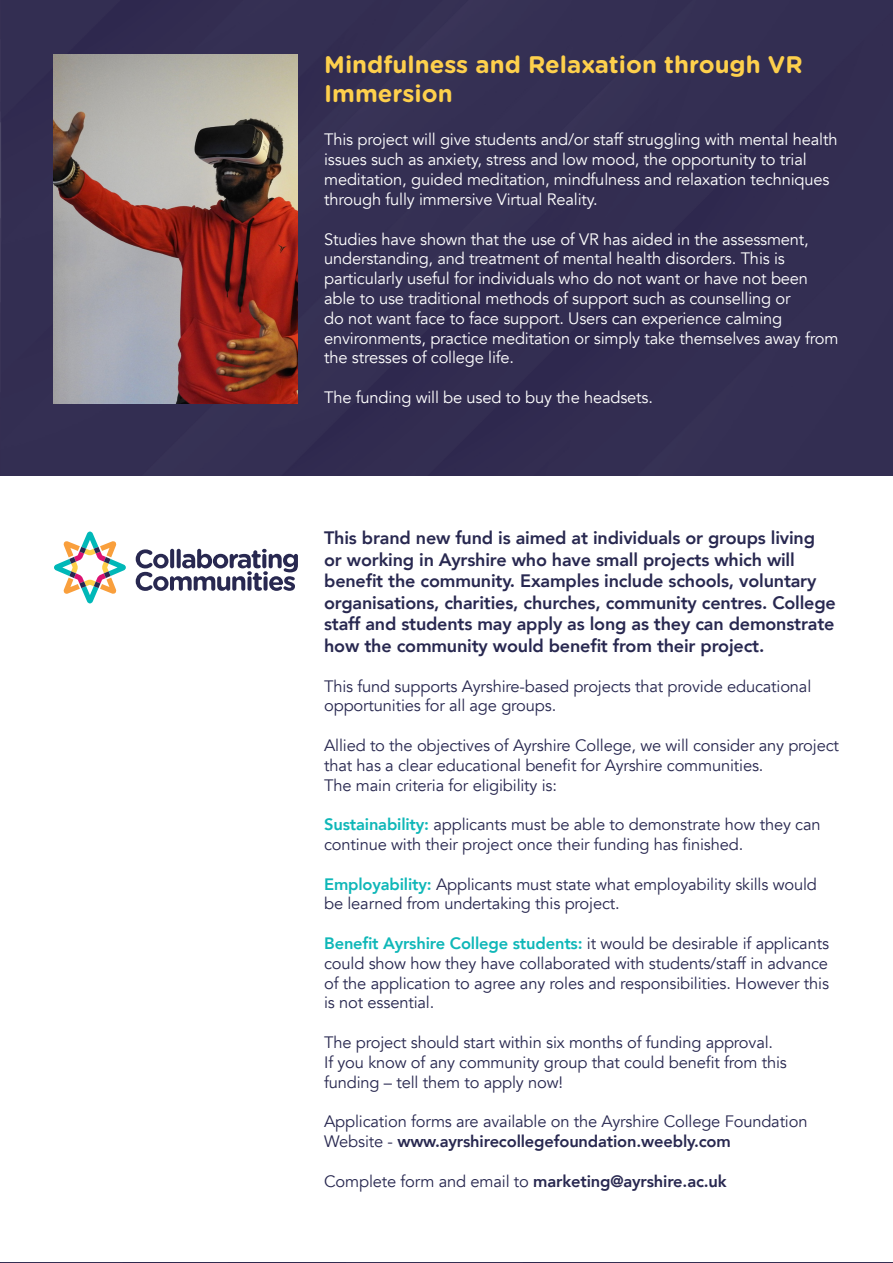
<style>
.page{position:relative;width:893px;height:1263px;background:#fff}
.page>*{position:absolute;margin:0;border:0;box-sizing:border-box;transform-origin:0 0}
.t1{font:700 24px/28.8px "Gotham Rounded";color:#fed04c}
.t2{font:800 18px/21.6px "Avenir";letter-spacing:-.01em;color:#282850}
.t3{font:16.5px/19.8px "Avenir";letter-spacing:-.01em;color:#282850}
.t4{font:16.5px/19.8px "Avenir";letter-spacing:-.01em;color:#fff}
.t5{font:800 16.5px "Avenir";letter-spacing:-.01em;color:#282850}
.s1{font-weight:800;color:#0fb7b8}
.s2{font-weight:800}
.s3{font-weight:400}
</style>
<div class="page">
<div style="left:1px;top:1px;width:892px;height:1261px;background:#332e52"></div>
<div style="left:0;top:476px;width:893px;height:786px;background:#fff"></div>
<img style="left:53px;top:54px;width:245px;height:350px">
<svg style="left:136px;top:549px;width:162px;height:42px"></svg>
<svg style="left:54px;top:531px;width:72px;height:72px"></svg>
<p class="t1" style="left:324px;top:49px;width:480px">Mindfulness and Relaxation through VR<br>Immersion</p>
<p class="t4" style="left:324px;top:130px;width:515px">This project will give students and/or staff struggling with mental health issues such as anxiety, stress and low mood, the opportunity to trial meditation, guided meditation, mindfulness and relaxation techniques through fully immersive Virtual Reality.</p>
<p class="t4" style="left:324px;top:229px;width:516px">Studies have shown that the use of VR has aided in the assessment, understanding, and treatment of mental health disorders. This is particularly useful for individuals who do not want or have not been able to use traditional methods of support such as counselling or<br>do not want face to face support. Users can experience calming environments, practice meditation or simply take themselves away from the stresses of college life.</p>
<p class="t4" style="left:324px;top:388px;width:330px">The funding will be used to buy the headsets.</p>
<p class="t2" style="left:324px;top:527px;width:513px">This brand new fund is aimed at individuals or groups living or working in Ayrshire who have small projects which will benefit the community. Examples include schools, voluntary organisations, charities, churches, community centres. College staff and students may apply as long as they can demonstrate how the community would benefit from their project.</p>
<p class="t3" style="left:324px;top:676px;width:489px">This fund supports Ayrshire-based projects that provide educational opportunities for all age groups.</p>
<p class="t3" style="left:324px;top:736px;width:516px">Allied to the objectives of Ayrshire College, we will consider any project that has a clear educational benefit for Ayrshire communities.</p>
<p class="t3" style="left:324px;top:775px;width:234px">The main criteria for eligibility is:</p>
<p class="t3" style="left:324px;top:815px;width:498px"><span class="s1">Sustainability:</span> applicants must be able to demonstrate how they can continue with their project once their funding has finished.</p>
<p class="t3" style="left:324px;top:874px;width:494px"><span class="s1">Employability:</span> Applicants must state what employability skills would be learned from undertaking this project.</p>
<p class="t3" style="left:324px;top:934px;width:506px;text-align:justify"><span class="s1">Benefit Ayrshire College students:</span> it would be desirable if applicants could show how they have collaborated with students/staff in advance of the application to agree any roles and responsibilities. However this is not essential.</p>
<p class="t3" style="left:324px;top:1033px;width:450px">The project should start within six months of funding approval.</p>
<p class="t3" style="left:324px;top:1052px;width:464px">If you know of any community group that could benefit from this funding – tell them to apply now!</p>
<p class="t3" style="left:324px;top:1112px;width:485px">Application forms are available on the Ayrshire College Foundation<br>Website - <span class="s2">www.ayrshirecollegefoundation.weebly.com</span></p>
<p class="t5" style="left:324px;top:1168px;width:404px"><span class="s3">Complete form and email to</span> marketing@ayrshire.ac.uk</p>
</div>
